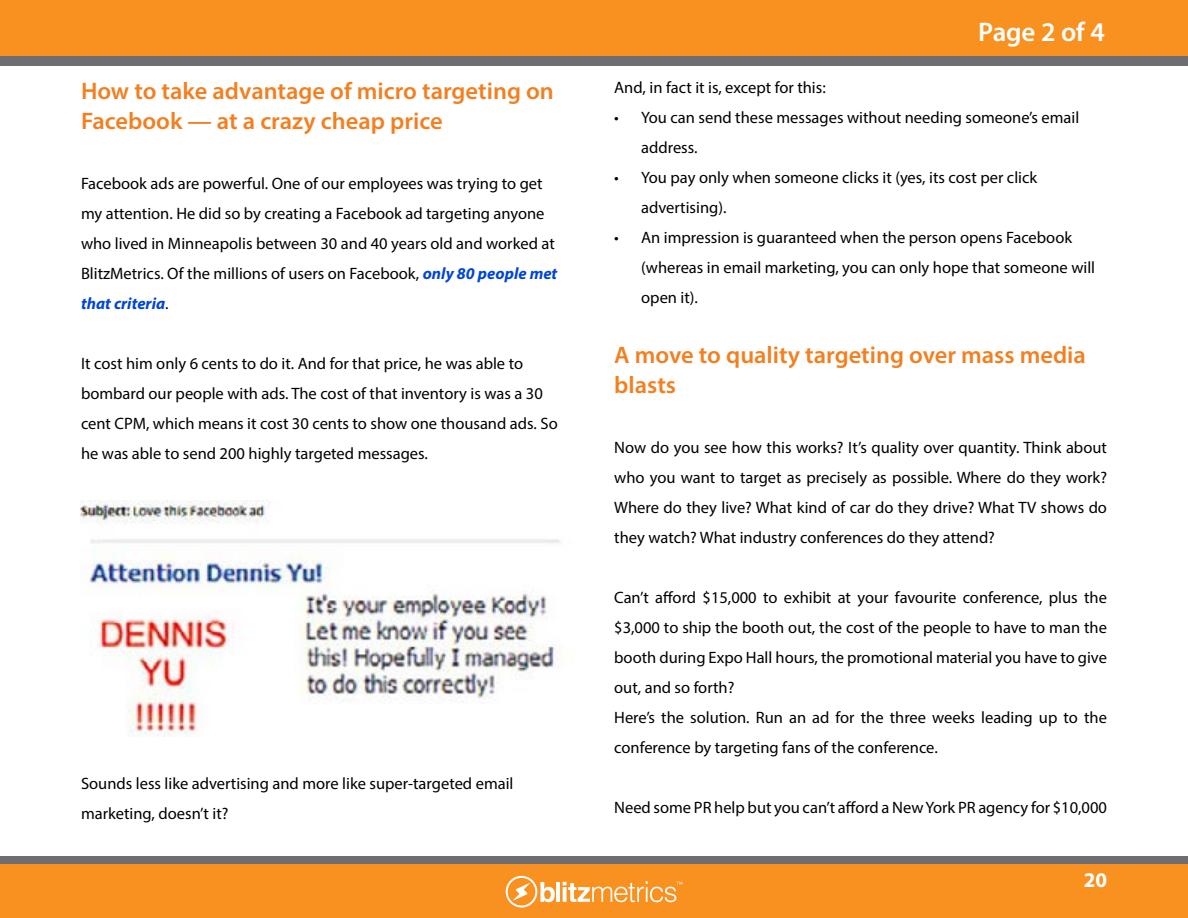
<style>
.page{position:relative;width:1188px;height:918px;background:#fff}
.page>*{position:absolute;margin:0;border:0;box-sizing:border-box;transform-origin:0 0}
.t1{font:600 27px "Myriad Pro";letter-spacing:-.01em;color:#fff}
.t2{font:600 24px/30px "Myriad Pro";color:#f28021}
.t3{font:700 21px "Myriad Pro";color:#fff}
.t4{font:16.5px/30px "Myriad Pro";color:#000}
.s1{font-weight:700;font-style:italic;color:#0045d7}
</style>
<div class="page">
<div style="left:0;top:856px;width:1188px;height:62px;background:#6d6e71"></div>
<div style="left:0;top:864px;width:1188px;height:54px;background:#f89120"></div>
<div style="left:0;top:56px;width:1188px;height:10px;background:#6d6e71"></div>
<div style="left:0;top:0;width:1188px;height:56px;background:#f89120"></div>
<img style="left:81px;top:501px;width:479px;height:236px">
<svg style="left:506px;top:876px;width:49px;height:32px"></svg>
<hr style="left:556px;top:882px;width:4px;height:20px;background:#fff">
<svg style="left:563px;top:881px;width:119px;height:21px"></svg>
<h2 class="t2" style="left:81px;top:75px;width:474px">How to take advantage of micro targeting on<br>Facebook — at a crazy cheap price</h2>
<p class="t4" style="left:81px;top:168px;width:478px">Facebook ads are powerful. One of our employees was trying to get my attention. He did so by creating a Facebook ad targeting anyone who lived in Minneapolis between 30 and 40 years old and worked at BlitzMetrics. Of the millions of users on Facebook, <span class="s1">only 80 people met that criteria</span>.</p>
<p class="t4" style="left:81px;top:348px;width:478px">It cost him only 6 cents to do it. And for that price, he was able to bombard our people with ads. The cost of that inventory is was a 30 cent CPM, which means it cost 30 cents to show one thousand ads. So he was able to send 200 highly targeted messages.</p>
<p class="t4" style="left:81px;top:768px;width:434px">Sounds less like advertising and more like super-targeted email marketing, doesn’t it?</p>
<h1 class="t1" style="left:978px;top:15px;width:128px">Page 2 of 4</h1>
<p class="t4" style="left:614px;top:73px;width:213px">And, in fact it is, except for this:</p>
<p class="t4" style="left:641px;top:103px;width:439px;text-indent:-27px">• You can send these messages without needing someone’s email address.</p>
<p class="t4" style="left:641px;top:163px;width:397px;text-indent:-27px">• You pay only when someone clicks it (yes, its cost per click advertising).</p>
<p class="t4" style="left:641px;top:223px;width:455px;text-indent:-27px">• An impression is guaranteed when the person opens Facebook (whereas in email marketing, you can only hope that someone will open it).</p>
<h2 class="t2" style="left:614px;top:340px;width:473px">A move to quality targeting over mass media blasts</h2>
<p class="t4" style="left:614px;top:433px;width:494px;text-align:justify">Now do you see how this works? It’s quality over quantity. Think about who you want to target as precisely as possible. Where do they work?<br>Where do they live? What kind of car do they drive? What TV shows do they watch? What industry conferences do they attend?</p>
<p class="t4" style="left:614px;top:583px;width:494px">Can’t afford $15,000 to exhibit at your favourite conference, plus the $3,000 to ship the booth out, the cost of the people to have to man the booth during Expo Hall hours, the promotional material you have to give out, and so forth?<br>Here’s the solution. Run an ad for the three weeks leading up to the conference by targeting fans of the conference.</p>
<p class="t4" style="left:614px;top:793px;width:494px">Need some PR help but you can’t afford a New York PR agency for $10,000</p>
<p class="t3" style="left:1084px;top:867px;width:25px">20</p>
</div>
